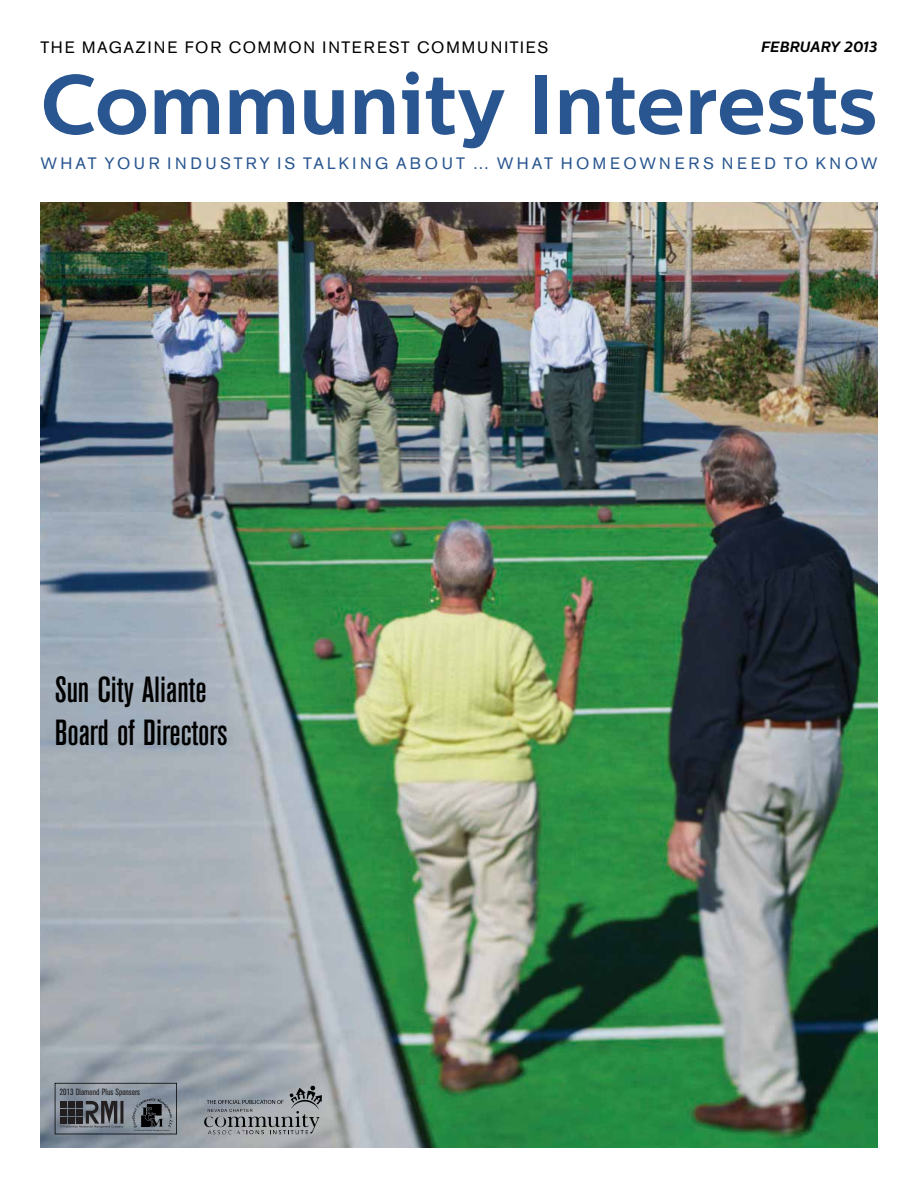
<style>
.page{position:relative;width:918px;height:1188px;background:#fff}
.page>*{position:absolute;margin:0;border:0;box-sizing:border-box;transform-origin:0 0}
.t1{font:700 84.15px "Centrale Sans";color:#295690}
.t2{font:500 condensed 36px/43.2px "Akzidenz Grotesk BE";color:#000}
.t3{font:16.35px "Akzidenz Grotesk BE";letter-spacing:.21em;color:#295690}
.t4{font:16.35px "Akzidenz Grotesk BE";letter-spacing:.11em;color:#000}
.t5{font:italic 700 14.85px "Centrale Sans";letter-spacing:-.005em;color:#000}
.t6{font:condensed 9px "Akzidenz Grotesk BE";color:#231f20}
</style>
<div class="page">
<img style="left:40px;top:202px;width:838px;height:946px">
<img style="left:289px;top:1086px;width:33px;height:24px">
<img style="left:245px;top:1117px;width:2px;height:10px">
<img style="left:295px;top:1111px;width:6px;height:3px">
<svg style="left:247px;top:1114px;width:62px;height:20px"></svg>
<img style="left:309px;top:1117px;width:11px;height:17px">
<img style="left:213px;top:1100px;width:71px;height:4px">
<img style="left:208px;top:1109px;width:45px;height:3px">
<svg style="left:55px;top:1083px;width:122px;height:51px;background:#6d747d"></svg>
<img style="left:204px;top:1117px;width:41px;height:17px">
<p class="t4" style="left:41px;top:41px;width:510px">THE MAGAZINE FOR COMMON INTEREST COMMUNITIES</p>
<p class="t5" style="left:761px;top:41px;width:118px">FEBRUARY 2013</p>
<h1 class="t1" style="left:41px;top:56px;width:839px">Community Interests</h1>
<p class="t3" style="left:41px;top:157px;width:838px">WHAT YOUR INDUSTRY IS TALKING ABOUT … WHAT HOMEOWNERS NEED TO KNOW</p>
<h2 class="t2" style="left:55px;top:670px;width:175px">Sun City Aliante<br>Board of Directors</h2>
<p class="t6" style="left:60px;top:1088px;width:82px">2013 Diamond Plus Sponsors</p>
</div>
